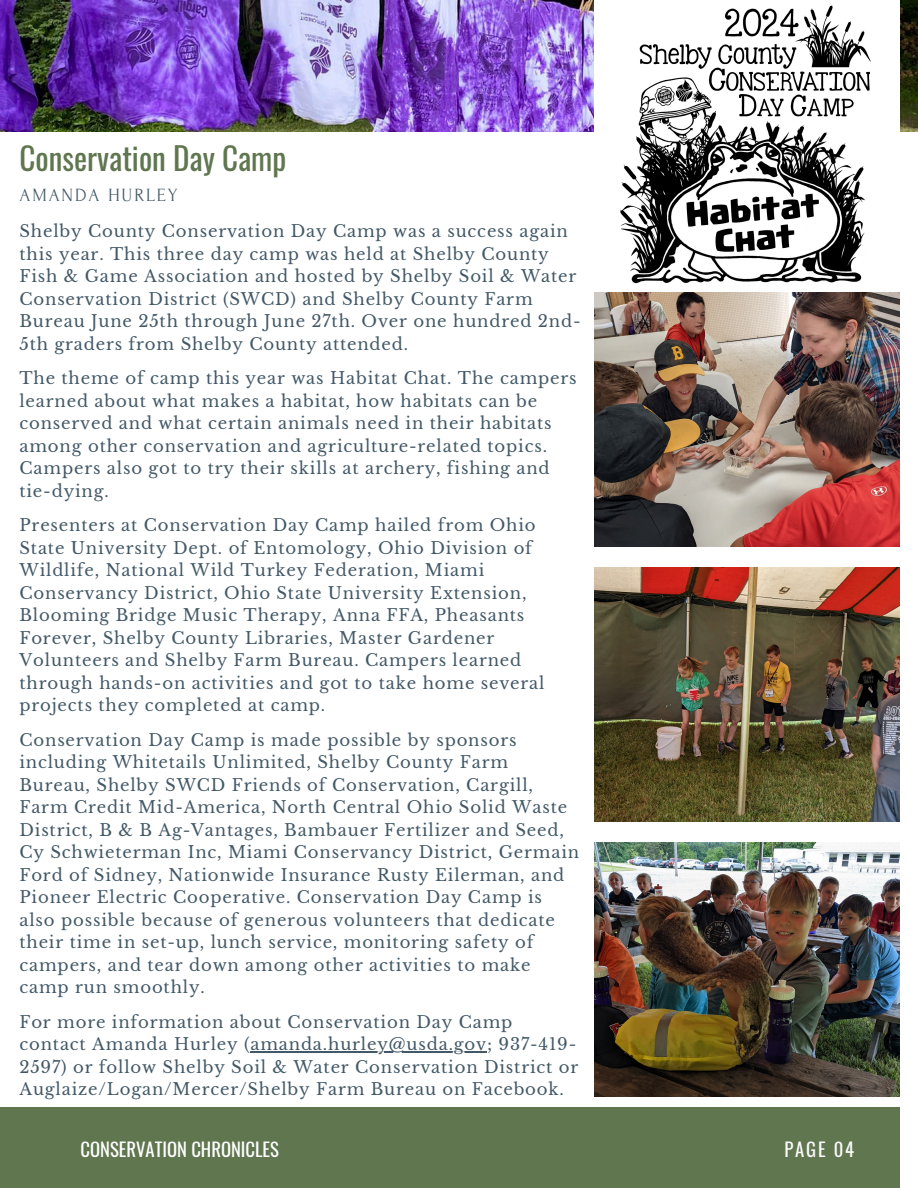
<style>
.page{position:relative;width:918px;height:1188px;background:#fff}
.page>*{position:absolute;margin:0;border:0;box-sizing:border-box;transform-origin:0 0}
.t1{font:31.2px "Oswald";color:#5f764f}
.t2{font:18.75px "Oswald";letter-spacing:.1em;color:#fafafa}
.t3{font:18.6px "Oswald";color:#fff}
.t4{font:18.6px "Forum";letter-spacing:.1em;color:#435967}
.t5{font:16.5px/22.5px "Libre Baskerville";letter-spacing:.05em;color:#435967}
</style>
<div class="page">
<div style="left:0;top:1107px;width:900px;height:81px;background:#5f764f"></div>
<img style="left:0;top:0;width:918px;height:132px">
<img style="left:594px;top:567px;width:306px;height:254px">
<img style="left:594px;top:842px;width:305px;height:254px">
<img style="left:594px;top:0;width:305px;height:284px">
<img style="left:594px;top:292px;width:306px;height:254px">
<hr style="left:250px;top:1052px;width:237px;height:1px;background:#435967">
<p class="t1" style="left:19px;top:134px;width:268px">Conservation Day Camp</p>
<p class="t4" style="left:19px;top:185px;width:160px">AMANDA HURLEY</p>
<p class="t5" style="left:19px;top:220px;width:563px">Shelby County Conservation Day Camp was a success again this year. This three day camp was held at Shelby County Fish &amp; Game Association and hosted by Shelby Soil &amp; Water Conservation District (SWCD) and Shelby County Farm Bureau June 25th through June 27th. Over one hundred 2nd-5th graders from Shelby County attended.</p>
<p class="t5" style="left:19px;top:367px;width:559px">The theme of camp this year was Habitat Chat. The campers learned about what makes a habitat, how habitats can be conserved and what certain animals need in their habitats among other conservation and agriculture-related topics.<br>Campers also got to try their skills at archery, fishing and tie-dying.</p>
<p class="t5" style="left:19px;top:514px;width:527px">Presenters at Conservation Day Camp hailed from Ohio State University Dept. of Entomology, Ohio Division of Wildlife, National Wild Turkey Federation, Miami Conservancy District, Ohio State University Extension, Blooming Bridge Music Therapy, Anna FFA, Pheasants Forever, Shelby County Libraries, Master Gardener Volunteers and Shelby Farm Bureau. Campers learned through hands-on activities and got to take home several projects they completed at camp.</p>
<p class="t5" style="left:19px;top:729px;width:561px">Conservation Day Camp is made possible by sponsors including Whitetails Unlimited, Shelby County Farm Bureau, Shelby SWCD Friends of Conservation, Cargill, Farm Credit Mid-America, North Central Ohio Solid Waste District, B &amp; B Ag-Vantages, Bambauer Fertilizer and Seed, Cy Schwieterman Inc, Miami Conservancy District, Germain Ford of Sidney, Nationwide Insurance Rusty Eilerman, and Pioneer Electric Cooperative. Conservation Day Camp is also possible because of generous volunteers that dedicate their time in set-up, lunch service, monitoring safety of campers, and tear down among other activities to make camp run smoothly.</p>
<p class="t5" style="left:19px;top:1011px;width:558px">For more information about Conservation Day Camp contact Amanda Hurley (amanda.hurley@usda.gov; 937-419-</p>
<h2 class="t5" style="left:19px;top:1056px;width:560px">2597) or follow Shelby Soil &amp; Water Conservation District or<br>Auglaize/Logan/Mercer/Shelby Farm Bureau on Facebook.</h2>
<h2 class="t3" style="left:81px;top:1135px;width:200px">CONSERVATION CHRONICLES</h2>
<p class="t2" style="left:784px;top:1135px;width:71px">PAGE 04</p>
</div>
